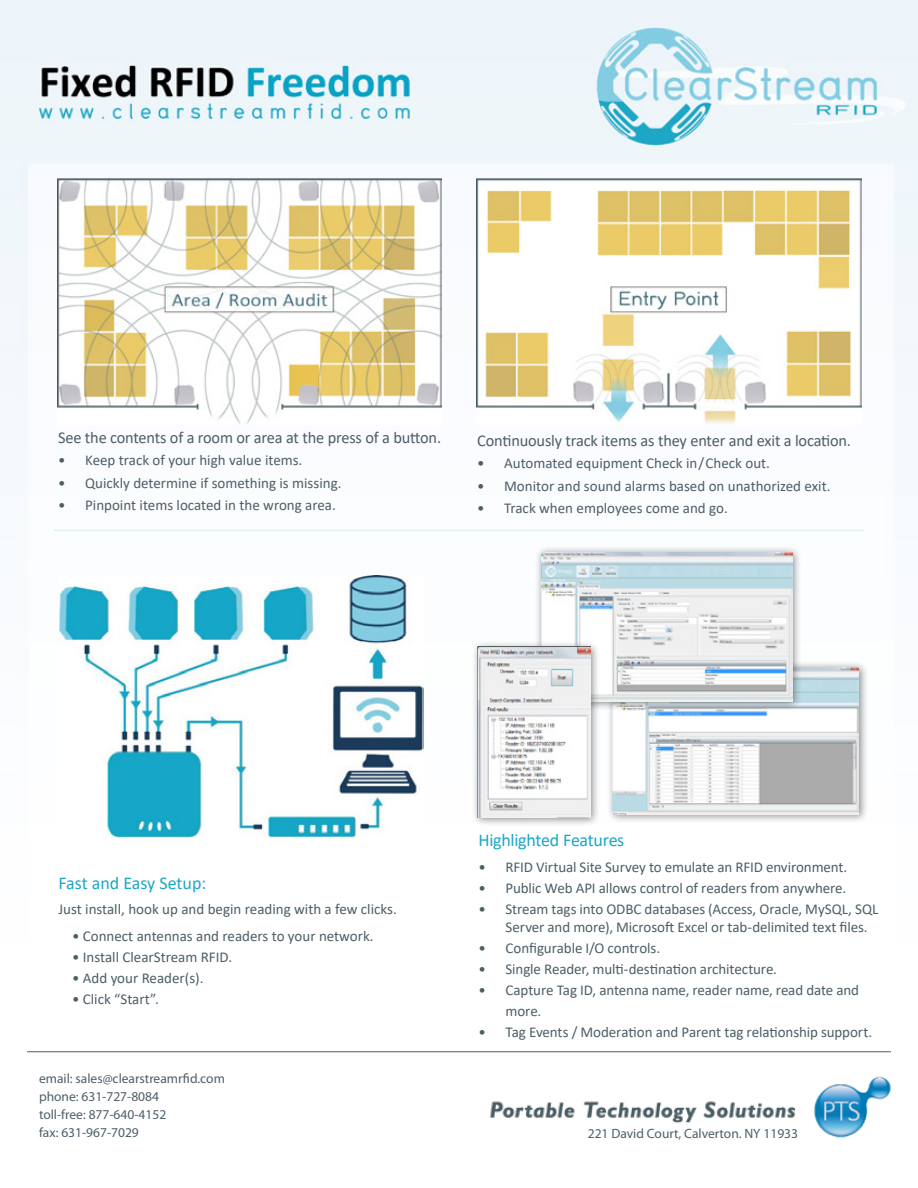
<style>
.page{position:relative;width:918px;height:1188px;background:#fff}
.page>*{position:absolute;margin:0;border:0;box-sizing:border-box;transform-origin:0 0}
.t1{font:18px "Calibri";letter-spacing:-.015em;color:#1ba7c6}
.t2{font:16.5px "Calibri";letter-spacing:-.01em;color:#4d5e66}
.t3{font:15px/18px "Calibri";letter-spacing:-.005em;color:#4d5e66}
.t4{font:13.5px/18px "Myriad Pro";color:#4d5e66}
</style>
<div class="page">
<img style="left:0;top:0;width:918px;height:1053px">
<hr style="left:27px;top:1051px;width:864px;height:1px;background:#4d5e66">
<hr style="left:54px;top:530px;width:810px;height:1px;background:#dff0f5">
<div style="left:606px;top:660px;width:262px;height:164px;background:#000;opacity:.45"></div>
<img style="left:613px;top:667px;width:246px;height:147px">
<div style="left:535px;top:545px;width:266px;height:167px;background:#000;opacity:.45"></div>
<img style="left:542px;top:552px;width:250px;height:150px">
<div style="left:471px;top:640px;width:129px;height:187px;background:#000;opacity:.45"></div>
<img style="left:478px;top:647px;width:113px;height:171px">
<img style="left:58px;top:576px;width:366px;height:262px">
<img style="left:814px;top:1076px;width:77px;height:62px">
<img style="left:490px;top:1101px;width:306px;height:22px">
<img style="left:57px;top:178px;width:385px;height:246px">
<img style="left:476px;top:179px;width:385px;height:246px">
<p class="t2" style="left:58px;top:426px;width:385px">See the contents of a room or area at the press of a button.</p>
<p class="t3" style="left:58px;top:451px;width:246px">• Keep track of your high value items.</p>
<p class="t3" style="left:58px;top:473px;width:285px">• Quickly determine if something is missing.</p>
<p class="t3" style="left:58px;top:496px;width:279px">• Pinpoint items located in the wrong area.</p>
<p class="t2" style="left:477px;top:429px;width:375px">Continuously track items as they enter and exit a location.</p>
<p class="t3" style="left:477px;top:454px;width:294px">• Automated equipment Check in/Check out.</p>
<p class="t3" style="left:477px;top:477px;width:355px">• Monitor and sound alarms based on unathorized exit.</p>
<p class="t3" style="left:477px;top:499px;width:252px">• Track when employees come and go.</p>
<p class="t1" style="left:58px;top:870px;width:149px">Fast and Easy Setup:</p>
<p class="t3" style="left:58px;top:900px;width:340px">Just install, hook up and begin reading with a few clicks.</p>
<p class="t3" style="left:72px;top:927px;width:303px">• Connect antennas and readers to your network.</p>
<p class="t3" style="left:72px;top:948px;width:162px">• Install ClearStream RFID.</p>
<p class="t3" style="left:72px;top:969px;width:133px">• Add your Reader(s).</p>
<p class="t3" style="left:72px;top:990px;width:88px">• Click “Start”.</p>
<p class="t4" style="left:39px;top:1069px;width:187px">email: sales@clearstreamrfid.com phone: 631-727-8084<br>toll-free: 877-640-4152<br>fax: 631-967-7029</p>
<p class="t1" style="left:478px;top:828px;width:147px">Highlighted Features</p>
<p class="t3" style="left:478px;top:857px;width:370px">• RFID Virtual Site Survey to emulate an RFID environment.</p>
<p class="t3" style="left:478px;top:878px;width:369px">• Public Web API allows control of readers from anywhere.</p>
<p class="t3" style="left:506px;top:899px;width:374px;text-indent:-27px">• Stream tags into ODBC databases (Access, Oracle, MySQL, SQL<br>Server and more), Microsoft Excel or tab-delimited text files.</p>
<p class="t3" style="left:478px;top:938px;width:183px">• Configurable I/O controls.</p>
<p class="t3" style="left:478px;top:959px;width:300px">• Single Reader, multi-destination architecture.</p>
<p class="t3" style="left:506px;top:979px;width:355px;line-height:21px;text-indent:-27px">• Capture Tag ID, antenna name, reader name, read date and more.</p>
<p class="t3" style="left:478px;top:1022px;width:395px">• Tag Events / Moderation and Parent tag relationship support.</p>
<p class="t4" style="left:588px;top:1125px;width:212px">221 David Court, Calverton. NY 11933</p>
</div>
